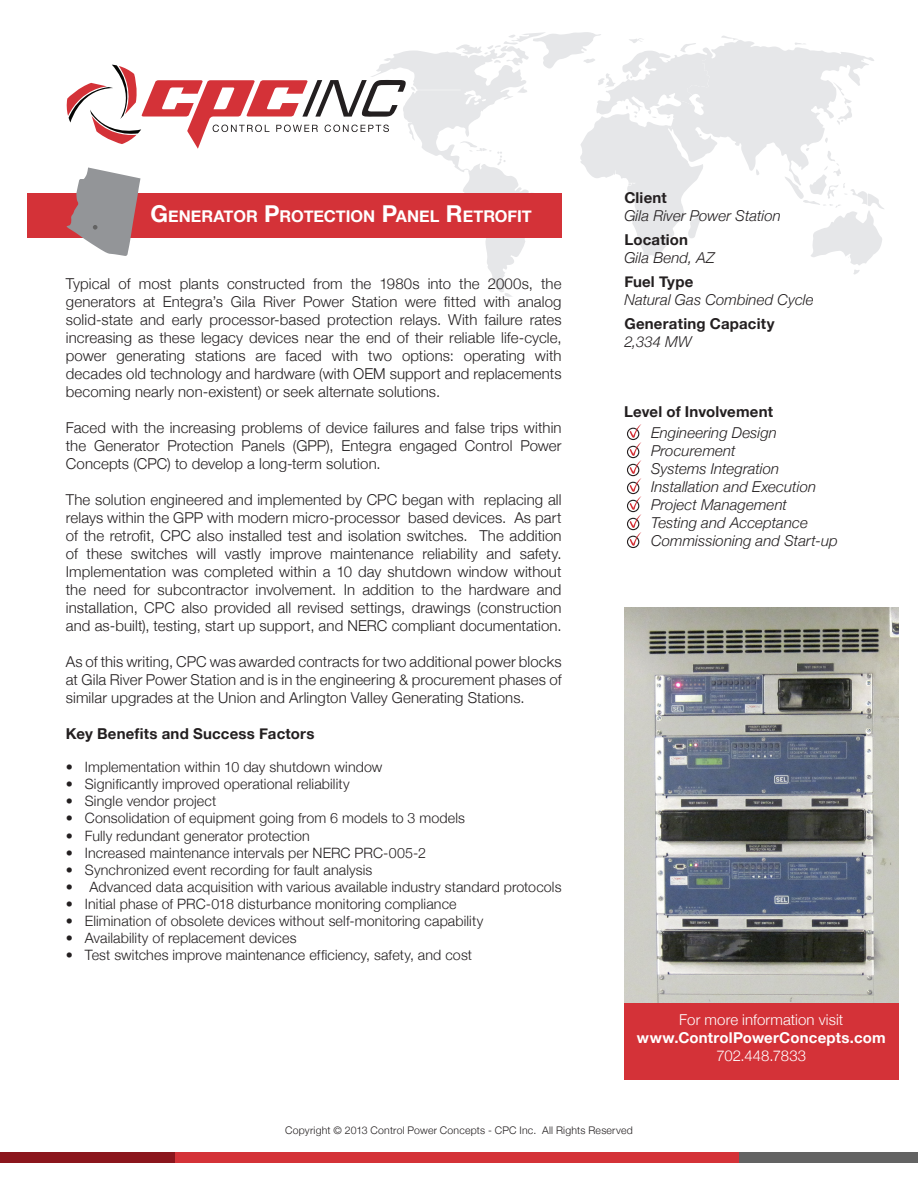
<style>
.page{position:relative;width:918px;height:1188px;background:#fff}
.page>*{position:absolute;margin:0;border:0;box-sizing:border-box;transform-origin:0 0}
.t1{font:700 16.35px "Helvetica Neue";color:#fff}
.Body{font:300 15px/18px "Helvetica Neue";letter-spacing:.005em;color:#231f20;text-align:justify}
.RED_Header{font:italic 300 15px "Helvetica Neue";letter-spacing:.005em;color:#231f20}
.RED_Header-2{font:700 15px "Helvetica Neue";letter-spacing:.015em;color:#231f20}
.Body-2{font:italic 300 15px/24px "Helvetica Neue";letter-spacing:.005em;color:#231f20}
.Body-3{font:300 15px "Helvetica Neue";letter-spacing:.005em;color:#fff}
.Body-4{font:700 15px "Helvetica Neue";letter-spacing:.01em;color:#fff}
.Body-5{font:300 14.25px "Helvetica Neue";letter-spacing:.01em;color:#231f20}
.Body-6{font:300 10.5px "Helvetica Neue";letter-spacing:.02em;color:#231f20}
.s1{font-size:23.25px}
.s2{font-weight:200}
.s3{font-weight:700;font-style:normal}
</style>
<div class="page">
<img style="left:624px;top:607px;width:275px;height:396px">
<div style="left:27px;top:193px;width:535px;height:45px;background:#d43238"></div>
<svg style="left:66px;top:32px;width:818px;height:265px"></svg>
<div style="left:0;top:1152px;width:178px;height:11px;background:#8b161d"></div>
<div style="left:175px;top:1152px;width:566px;height:11px;background:#d43238"></div>
<div style="left:740px;top:1152px;width:178px;height:11px;background:#636363"></div>
<div style="left:624px;top:1003px;width:275px;height:76px;background:#d43238"></div>
<div style="left:627px;top:428px;width:12px;height:12px;border:1px solid #231f20;border-radius:50%"></div>
<div style="left:627px;top:446px;width:12px;height:12px;border:1px solid #231f20;border-radius:50%"></div>
<div style="left:627px;top:464px;width:12px;height:12px;border:1px solid #231f20;border-radius:50%"></div>
<div style="left:627px;top:482px;width:12px;height:12px;border:1px solid #231f20;border-radius:50%"></div>
<div style="left:627px;top:500px;width:12px;height:12px;border:1px solid #231f20;border-radius:50%"></div>
<div style="left:627px;top:518px;width:12px;height:12px;border:1px solid #231f20;border-radius:50%"></div>
<div style="left:627px;top:536px;width:12px;height:12px;border:1px solid #231f20;border-radius:50%"></div>
<svg style="left:629px;top:424px;width:12px;height:122px"></svg>
<p class="t1" style="left:150px;top:206px;width:383px"><span class="s1">G</span>ENERATOR <span class="s1">P</span>ROTECTION <span class="s1">P</span>ANEL <span class="s1">R</span>ETROFIT</p>
<p class="Body" style="left:66px;top:274px;width:497px">Typical of most plants constructed from the 1980s into the 2000s, the generators at Entegra’s Gila River Power Station were fitted with analog solid-state and early processor-based protection relays. With failure rates increasing as these legacy devices near the end of their reliable life-cycle, power generating stations are faced with two options: operating with decades old technology and hardware (with OEM support and replacements becoming nearly non-existent) or seek alternate solutions.</p>
<p class="Body" style="left:66px;top:418px;width:497px">Faced with the increasing problems of device failures and false trips within the Generator Protection Panels (GPP), Entegra engaged Control Power Concepts (CPC) to develop a long-term solution.</p>
<p class="Body" style="left:66px;top:490px;width:497px">The solution engineered and implemented by CPC began with replacing all relays within the GPP with modern micro-processor based devices. As part of the retrofit, CPC also installed test and isolation switches. The addition of these switches will vastly improve maintenance reliability and safety.<br>Implementation was completed within a 10 day shutdown window without the need for subcontractor involvement. In addition to the hardware and installation, CPC also provided all revised settings, drawings (construction and as-built), testing, start up support, and NERC compliant documentation.</p>
<p class="Body" style="left:66px;top:652px;width:497px">As of this writing, CPC was awarded contracts for two additional power blocks at Gila River Power Station and is in the engineering &amp; procurement phases of similar upgrades at the Union and Arlington Valley Generating Stations.</p>
<p class="RED_Header-2" style="left:66px;top:724px;width:250px">Key Benefits and Success Factors</p>
<p class="Body-5" style="left:66px;top:758px;width:318px"><span class="s2">•</span> Implementation within 10 day shutdown window</p>
<p class="Body-5" style="left:66px;top:775px;width:285px"><span class="s2">•</span> Significantly improved operational reliability</p>
<p class="Body-5" style="left:66px;top:793px;width:152px"><span class="s2">•</span> Single vendor project</p>
<p class="Body-5" style="left:66px;top:810px;width:401px"><span class="s2">•</span> Consolidation of equipment going from 6 models to 3 models</p>
<p class="Body-5" style="left:66px;top:827px;width:245px"><span class="s2">•</span> Fully redundant generator protection</p>
<p class="Body-5" style="left:66px;top:844px;width:362px"><span class="s2">•</span> Increased maintenance intervals per NERC PRC-005-2</p>
<p class="Body-5" style="left:66px;top:861px;width:308px"><span class="s2">•</span> Synchronized event recording for fault analysis</p>
<p class="Body-5" style="left:66px;top:878px;width:497px"><span class="s2">•</span> Advanced data acquisition with various available industry standard protocols</p>
<p class="Body-5" style="left:66px;top:895px;width:392px"><span class="s2">•</span> Initial phase of PRC-018 disturbance monitoring compliance</p>
<p class="Body-5" style="left:66px;top:912px;width:419px"><span class="s2">•</span> Elimination of obsolete devices without self-monitoring capability</p>
<p class="Body-5" style="left:66px;top:929px;width:232px"><span class="s2">•</span> Availability of replacement devices</p>
<p class="Body-5" style="left:66px;top:946px;width:408px"><span class="s2">•</span> Test switches improve maintenance efficiency, safety, and cost</p>
<p class="RED_Header-2" style="left:624px;top:189px;width:44px">Client</p>
<p class="RED_Header" style="left:624px;top:207px;width:158px">Gila River Power Station</p>
<p class="RED_Header-2" style="left:624px;top:231px;width:65px">Location</p>
<p class="RED_Header" style="left:624px;top:249px;width:92px">Gila Bend, AZ</p>
<p class="RED_Header-2" style="left:624px;top:273px;width:71px">Fuel Type</p>
<p class="Body-2" style="left:624px;top:288px;width:191px">Natural Gas Combined Cycle<br><span class="s3">Generating Capacity</span></p>
<p class="Body-2" style="left:624px;top:330px;width:69px">2,334 MW</p>
<p class="RED_Header-2" style="left:624px;top:402px;width:150px">Level of Involvement</p>
<p class="RED_Header" style="left:651px;top:423px;width:127px">Engineering Design</p>
<p class="RED_Header" style="left:651px;top:441px;width:86px">Procurement</p>
<p class="RED_Header" style="left:651px;top:459px;width:130px">Systems Integration</p>
<p class="RED_Header" style="left:651px;top:477px;width:167px">Installation and Execution</p>
<p class="RED_Header" style="left:651px;top:495px;width:137px">Project Management</p>
<p class="RED_Header" style="left:651px;top:513px;width:158px">Testing and Acceptance</p>
<p class="RED_Header" style="left:651px;top:531px;width:188px">Commissioning and Start-up</p>
<p class="Body-3" style="left:679px;top:1011px;width:166px">For more information visit</p>
<p class="Body-4" style="left:637px;top:1029px;width:250px">www.ControlPowerConcepts.com</p>
<p class="Body-3" style="left:717px;top:1047px;width:91px">702.448.7833</p>
<p class="Body-6" style="left:285px;top:1124px;width:349px">Copyright © 2013 Control Power Concepts - CPC Inc. All Rights Reserved</p>
</div>
